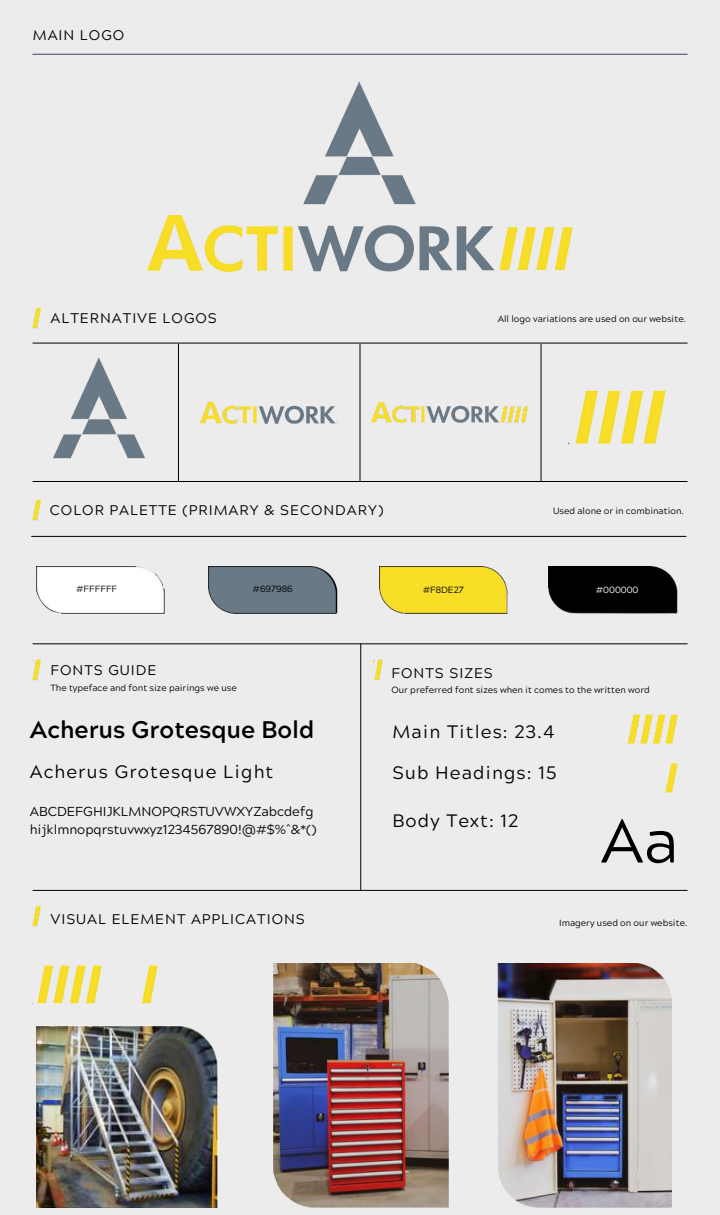
<style>
.page{position:relative;width:720px;height:1215px;background:#edeced}
.page>*{position:absolute;margin:0;border:0;box-sizing:border-box;transform-origin:0 0}
.t1{font:60.75px "Acherus Grotesque";color:#000}
.t2{font:700 24px "Acherus Grotesque";color:#000}
.t3{font:18px "Acherus Grotesque";letter-spacing:.06em;color:#000}
.t4{font:14px "Acherus Grotesque";letter-spacing:.07em;color:#000}
.t5{font:13px/18px "Acherus Grotesque";color:#000}
.t6{font:9.05px "Acherus Grotesque";color:#000}
.t7{font:9px "Acherus Grotesque";color:#000}
.t8{font:9px "Acherus Grotesque";color:#fff}
</style>
<div class="page">
<hr style="left:33px;top:54px;width:654px;height:1px;background:#374064">
<hr style="left:178px;top:344px;width:1px;height:137px;background:#000">
<hr style="left:360px;top:344px;width:1px;height:137px;background:#000">
<hr style="left:541px;top:344px;width:1px;height:137px;background:#000">
<hr style="left:33px;top:343px;width:654px;height:1px;background:#000">
<hr style="left:33px;top:481px;width:654px;height:1px;background:#000">
<hr style="left:32px;top:536px;width:654px;height:1px;background:#000">
<hr style="left:33px;top:643px;width:654px;height:1px;background:#000">
<hr style="left:360px;top:644px;width:1px;height:246px;background:#000">
<hr style="left:33px;top:890px;width:654px;height:1px;background:#000">
<img style="left:147px;top:81px;width:426px;height:191px">
<img style="left:53px;top:358px;width:92px;height:101px">
<img style="left:201px;top:401px;width:135px;height:23px">
<img style="left:371px;top:402px;width:157px;height:21px">
<img style="left:569px;top:390px;width:97px;height:54px">
<img style="left:37px;top:965px;width:65px;height:39px">
<img style="left:208px;top:566px;width:129px;height:48px">
<img style="left:209px;top:566px;width:128px;height:47px">
<img style="left:380px;top:567px;width:127px;height:47px">
<img style="left:549px;top:566px;width:129px;height:48px">
<img style="left:36px;top:566px;width:128px;height:47px">
<svg style="left:36px;top:588px;width:26px;height:26px"></svg>
<svg style="left:135px;top:566px;width:30px;height:22px"></svg>
<img style="left:624px;top:714px;width:54px;height:30px">
<img style="left:666px;top:763px;width:12px;height:30px">
<img style="left:33px;top:308px;width:8px;height:21px">
<img style="left:33px;top:500px;width:8px;height:21px">
<img style="left:33px;top:659px;width:8px;height:21px">
<img style="left:374px;top:659px;width:8px;height:21px">
<img style="left:33px;top:906px;width:8px;height:21px">
<img style="left:497px;top:963px;width:175px;height:244px">
<img style="left:274px;top:963px;width:175px;height:244px">
<img style="left:37px;top:1026px;width:182px;height:181px">
<svg style="left:419px;top:963px;width:30px;height:35px"></svg>
<svg style="left:273px;top:1174px;width:35px;height:34px"></svg>
<svg style="left:185px;top:1026px;width:34px;height:37px"></svg>
<img style="left:141px;top:965px;width:17px;height:39px">
<h3 class="t4" style="left:33px;top:30px;width:93px">MAIN LOGO</h3>
<h3 class="t4" style="left:50px;top:312px;width:168px">ALTERNATIVE LOGOS</h3>
<p class="t7" style="left:498px;top:315px;width:190px">All logo variations are used on our website.</p>
<h3 class="t4" style="left:50px;top:505px;width:335px">COLOR PALETTE (PRIMARY &amp; SECONDARY)</h3>
<p class="t7" style="left:553px;top:507px;width:132px">Used alone or in combination.</p>
<p class="t7" style="left:76px;top:586px;width:43px">#FFFFFF</p>
<p class="t6" style="left:253px;top:585px;width:42px">#697986</p>
<p class="t7" style="left:423px;top:586px;width:43px">#F8DE27</p>
<p class="t8" style="left:596px;top:586px;width:44px">#000000</p>
<h3 class="t4" style="left:50px;top:665px;width:107px">FONTS GUIDE</h3>
<p class="t7" style="left:50px;top:684px;width:188px">The typeface and font size pairings we use</p>
<h2 class="t2" style="left:30px;top:720px;width:286px">Acherus Grotesque Bold</h2>
<h3 class="t3" style="left:30px;top:765px;width:245px">Acherus Grotesque Light</h3>
<h3 class="t5" style="left:30px;top:804px;width:288px">ABCDEFGHIJKLMNOPQRSTUVWXYZabcdefg hijklmnopqrstuvwxyz1234567890!@#$%^&amp;*()</h3>
<h3 class="t4" style="left:392px;top:667px;width:103px">FONTS SIZES</h3>
<p class="t7" style="left:392px;top:686px;width:260px">Our preferred font sizes when it comes to the written word</p>
<h3 class="t3" style="left:392px;top:724px;width:164px">Main Titles: 23.4</h3>
<h3 class="t3" style="left:392px;top:766px;width:166px">Sub Headings: 15</h3>
<h3 class="t3" style="left:392px;top:813px;width:127px">Body Text: 12</h3>
<h1 class="t1" style="left:600px;top:817px;width:79px">Aa</h1>
<h3 class="t4" style="left:50px;top:913px;width:256px">VISUAL ELEMENT APPLICATIONS</h3>
<p class="t7" style="left:559px;top:919px;width:130px">Imagery used on our website.</p>
</div>
